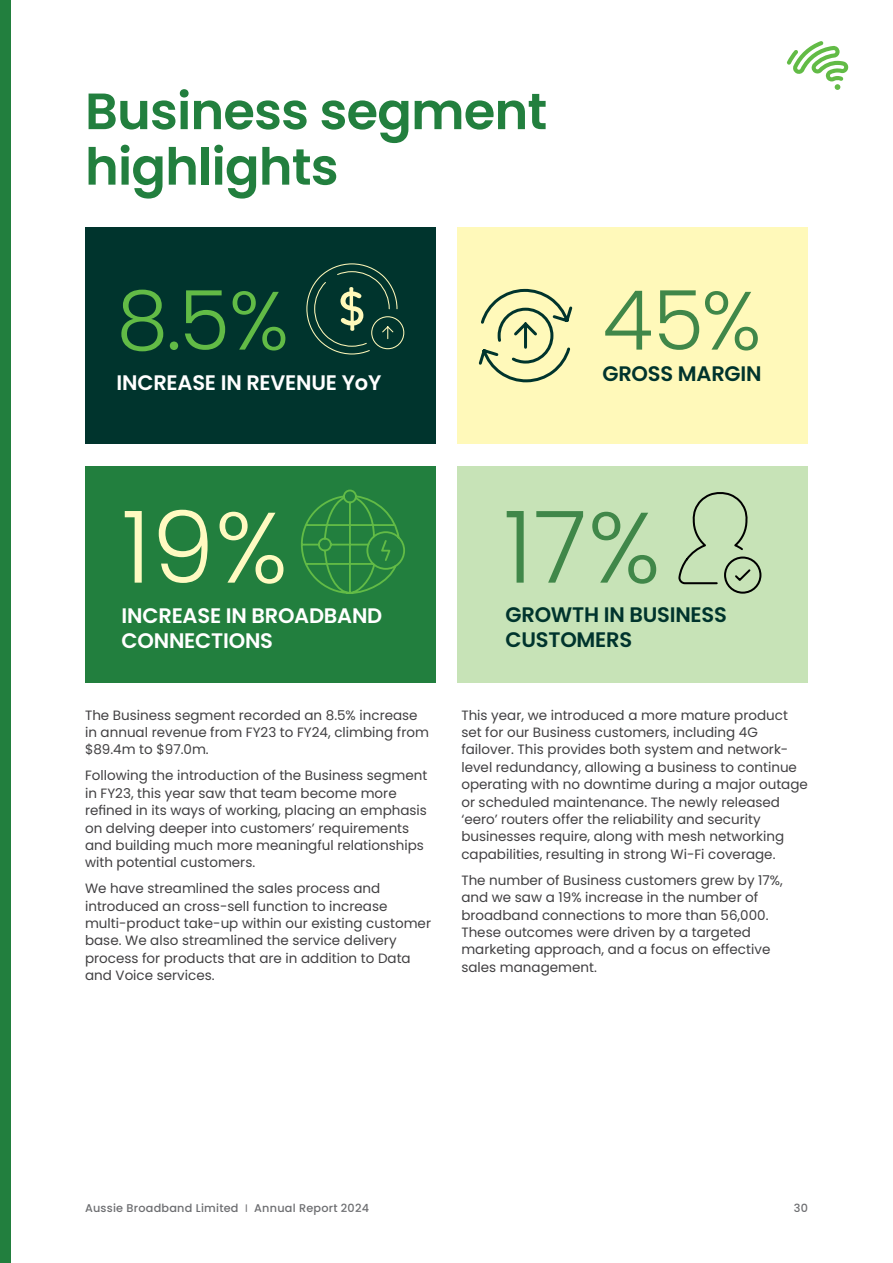
<style>
.page{position:relative;width:893px;height:1263px;background:#fff}
.page>*{position:absolute;margin:0;border:0;box-sizing:border-box;transform-origin:0 0}
.t1{font:300 99.9px "Poppins";color:#fffac1}
.t2{font:300 99.9px "Poppins";color:#408749}
.t3{font:300 82.5px "Poppins";color:#62bb46}
.t4{font:300 82.5px "Poppins";color:#408749}
.t5{font:600 51px/55.5px "Poppins";letter-spacing:-.015em;color:#227f3e}
.t6{font:600 21px/25.2px "Poppins";letter-spacing:-.01em;color:#fff}
.t7{font:600 21px/25.2px "Poppins";letter-spacing:-.01em;color:#00342d}
.t8{font:13.5px/17.4px "Poppins";color:#414042}
.t9{font:500 11.25px "Poppins";letter-spacing:.02em;color:#6d6e71}
.s1{font-size:8.25px}
</style>
<div class="page">
<svg style="left:787px;top:41px;width:62px;height:49px"></svg>
<div style="left:457px;top:466px;width:351px;height:216px;background:#c7e3b7"></div>
<div style="left:0;top:0;width:11px;height:1263px;background:#227f3e"></div>
<div style="left:85px;top:227px;width:351px;height:217px;background:#00342d"></div>
<div style="left:85px;top:466px;width:351px;height:216px;background:#227f3e"></div>
<div style="left:457px;top:227px;width:351px;height:217px;background:#fff9ba"></div>
<svg style="left:478px;top:288px;width:95px;height:95px"></svg>
<svg style="left:301px;top:489px;width:104px;height:105px"></svg>
<svg style="left:678px;top:492px;width:84px;height:102px"></svg>
<svg style="left:306px;top:263px;width:99px;height:92px"></svg>
<h3 class="t5" style="left:85px;top:84px;width:464px">Business segment highlights</h3>
<h2 class="t3" style="left:117px;top:273px;width:174px">8.5%</h2>
<h3 class="t6" style="left:117px;top:370px;width:266px">INCREASE IN REVENUE YoY</h3>
<h2 class="t4" style="left:602px;top:273px;width:160px">45%</h2>
<h3 class="t7" style="left:602px;top:361px;width:161px">GROSS MARGIN</h3>
<h1 class="t1" style="left:122px;top:490px;width:168px">19%</h1>
<h3 class="t6" style="left:122px;top:603px;width:262px">INCREASE IN BROADBAND<br>CONNECTIONS</h3>
<h3 class="t7" style="left:505px;top:602px;width:223px">GROWTH IN BUSINESS<br>CUSTOMERS</h3>
<h1 class="t2" style="left:504px;top:490px;width:158px">17%</h1>
<p class="t8" style="left:85px;top:706px;width:345px">The Business segment recorded an 8.5% increase in annual revenue from FY23 to FY24, climbing from $89.4m to $97.0m.</p>
<p class="t8" style="left:85px;top:767px;width:344px">Following the introduction of the Business segment in FY23, this year saw that team become more refined in its ways of working, placing an emphasis on delving deeper into customers’ requirements and building much more meaningful relationships with potential customers.</p>
<p class="t8" style="left:85px;top:880px;width:347px">We have streamlined the sales process and introduced an cross-sell function to increase multi-product take-up within our existing customer base. We also streamlined the service delivery process for products that are in addition to Data and Voice services.</p>
<p class="t8" style="left:461px;top:706px;width:348px">This year, we introduced a more mature product set for our Business customers, including 4G failover. This provides both system and network&shy;level redundancy, allowing a business to continue operating with no downtime during a major outage or scheduled maintenance. The newly released ‘eero’ routers offer the reliability and security businesses require, along with mesh networking capabilities, resulting in strong Wi-Fi coverage.</p>
<p class="t8" style="left:461px;top:871px;width:323px">The number of Business customers grew by 17%, and we saw a 19% increase in the number of broadband connections to more than 56,000.<br>These outcomes were driven by a targeted marketing approach, and a focus on effective sales management.</p>
<p class="t9" style="left:85px;top:1202px;width:286px">Aussie Broadband Limited <span class="s1">|</span> Annual Report 2024</p>
<p class="t9" style="left:794px;top:1202px;width:16px">30</p>
</div>
